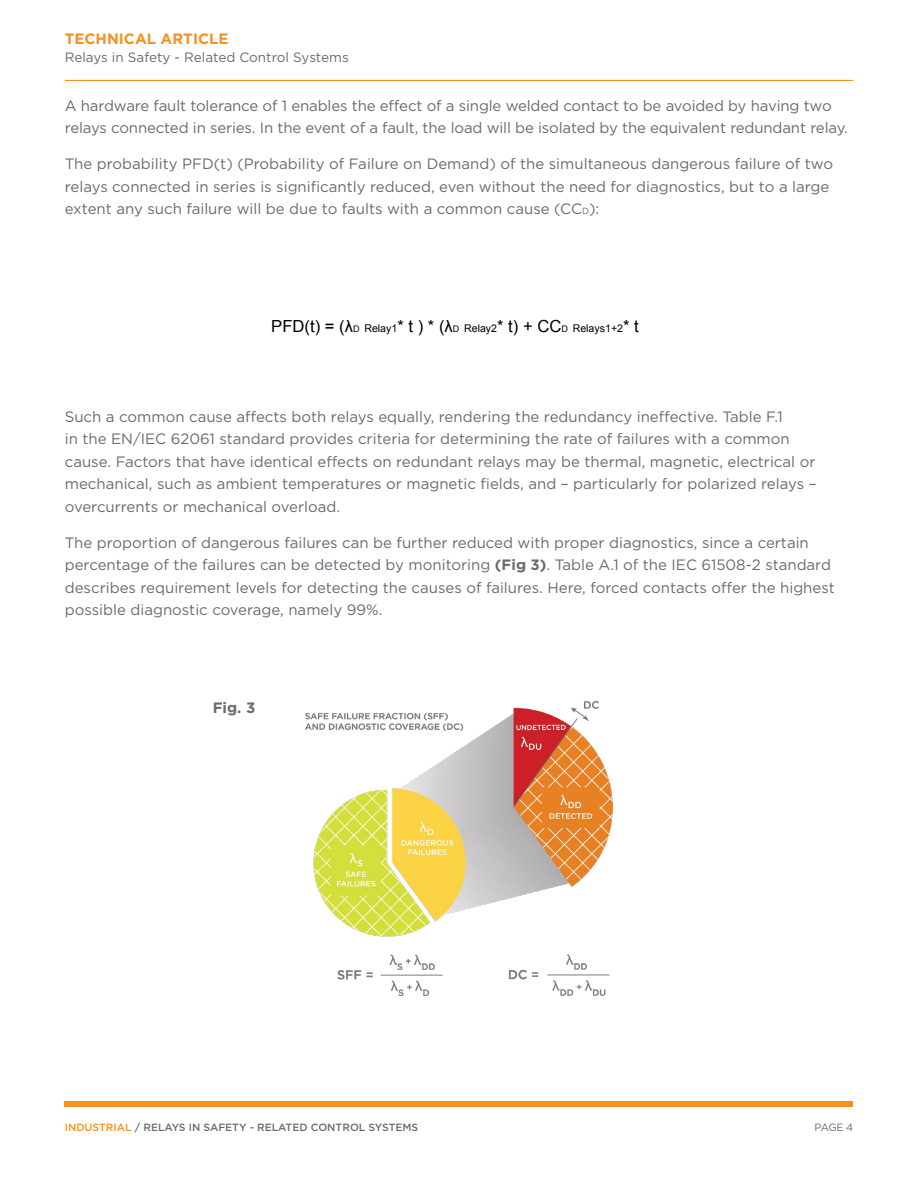
<style>
.page{position:relative;width:918px;height:1188px;background:#fff}
.page>*{position:absolute;margin:0;border:0;box-sizing:border-box;transform-origin:0 0}
.WP_Header_Subtitle{font:16.65px "Arial";color:#000}
.WP_Intro_Body{font:15px/22.5px "Gotham";color:#696b73}
.WP_Header_Title{font:700 15px "Gotham";color:#f79022}
.WP_Intro_Body-2{font:700 15px "Gotham";color:#696b73}
.WP_Header_Subtitle-2{font:13.5px "Gotham";color:#696b73}
.WP_Footer_Info{font:500 10.5px "Gotham";color:#696b73}
.WP_Page_Number{font:10.5px "Gotham";color:#696b73}
.s1{font-size:9px}
.s2{font-size:9.15px}
.s3{font-size:10.65px}
.s4{font-weight:700}
.s5{color:#f7901e}
</style>
<div class="page">
<div style="left:65px;top:1101px;width:788px;height:6px;background:#f7901e"></div>
<hr style="left:65px;top:80px;width:788px;height:1px;background:#f79020">
<img style="left:306px;top:701px;width:306px;height:294px">
<p class="WP_Header_Title" style="left:65px;top:29px;width:165px">TECHNICAL ARTICLE</p>
<p class="WP_Header_Subtitle-2" style="left:65px;top:48px;width:285px">Relays in Safety - Related Control Systems</p>
<p class="WP_Intro_Body" style="left:65px;top:94px;width:784px">A hardware fault tolerance of 1 enables the effect of a single welded contact to be avoided by having two relays connected in series. In the event of a fault, the load will be isolated by the equivalent redundant relay.</p>
<p class="WP_Intro_Body" style="left:65px;top:153px;width:770px">The probability PFD(t) (Probability of Failure on Demand) of the simultaneous dangerous failure of two relays connected in series is significantly reduced, even without the need for diagnostics, but to a large extent any such failure will be due to faults with a common cause (CC<span class="s1">D</span>):</p>
<p class="WP_Header_Subtitle" style="left:271px;top:315px;width:369px">PFD(t) = (λ<span class="s2">D</span> <span class="s3">Relay1</span>* t ) * (λ<span class="s2">D</span> <span class="s3">Relay2</span>* t) + CC<span class="s2">D</span> <span class="s3">Relays1+2</span>* t</p>
<p class="WP_Intro_Body" style="left:65px;top:405px;width:753px">Such a common cause affects both relays equally, rendering the redundancy ineffective. Table F.1<br>in the EN/IEC 62061 standard provides criteria for determining the rate of failures with a common cause. Factors that have identical effects on redundant relays may be thermal, magnetic, electrical or mechanical, such as ambient temperatures or magnetic fields, and – particularly for polarized relays – overcurrents or mechanical overload.</p>
<p class="WP_Intro_Body" style="left:65px;top:531px;width:771px">The proportion of dangerous failures can be further reduced with proper diagnostics, since a certain percentage of the failures can be detected by monitoring <span class="s4">(Fig 3)</span>. Table A.1 of the IEC 61508-2 standard describes requirement levels for detecting the causes of failures. Here, forced contacts offer the highest possible diagnostic coverage, namely 99%.</p>
<p class="WP_Intro_Body-2" style="left:213px;top:698px;width:44px">Fig. 3</p>
<p class="WP_Footer_Info" style="left:65px;top:1120px;width:355px"><span class="s5">INDUSTRIAL</span> / RELAYS IN SAFETY - RELATED CONTROL SYSTEMS</p>
<p class="WP_Page_Number" style="left:815px;top:1121px;width:40px">PAGE 4</p>
</div>
